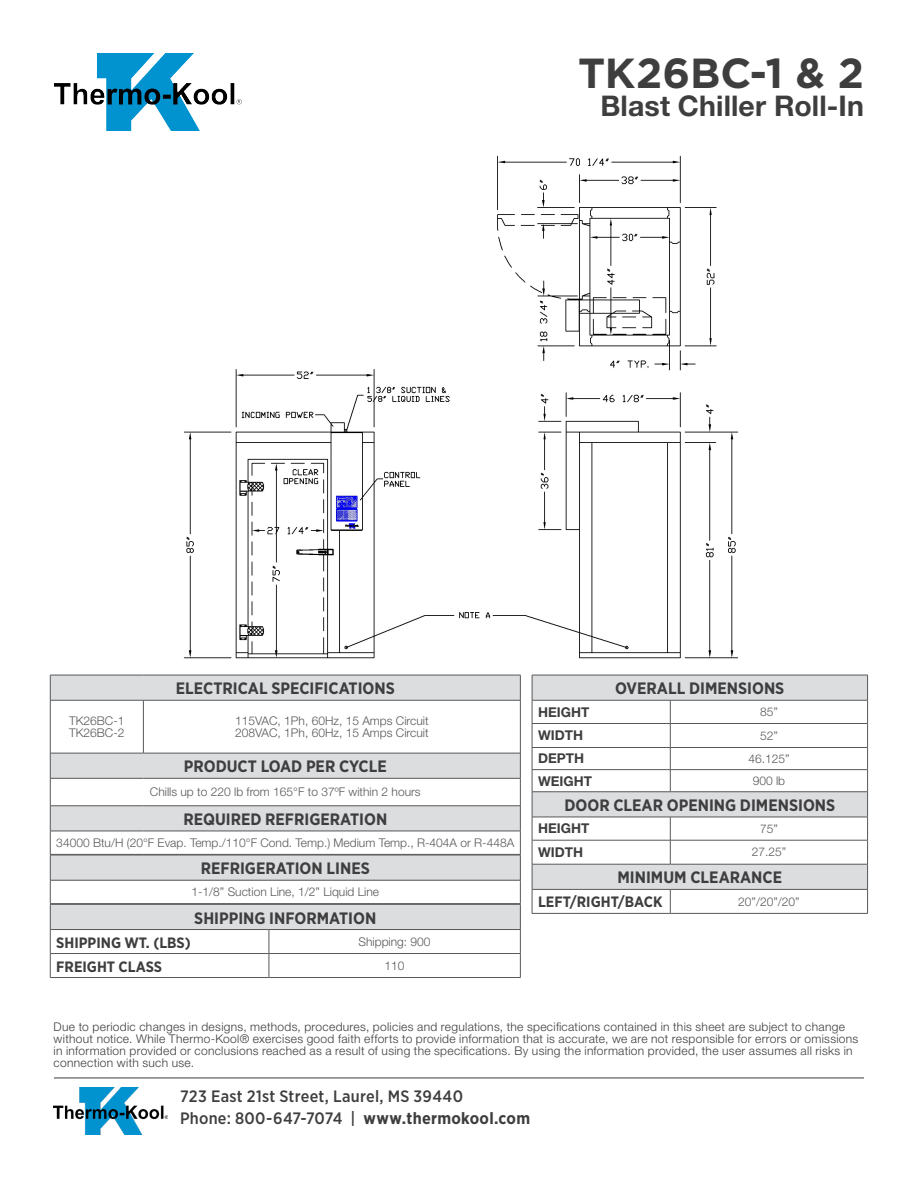
<style>
.page{position:relative;width:918px;height:1188px;background:#fff}
.page>*{position:absolute;margin:0;border:0;box-sizing:border-box;transform-origin:0 0}
.t1{font:700 42px "Gotham";color:#3e3e3f}
.t2{font:700 28.5px "Helvetica Neue LT Pro";letter-spacing:.005em;color:#3e3e3f}
.t3{font:700 16.5px "Gotham Narrow";color:#3e3e3f}
.t4{font:500 16.5px "Gotham Narrow";letter-spacing:.015em;color:#3e3e3f}
.t5{font:700 15px "Gotham Narrow";color:#3e3e3f}
.t6{font:700 13.5px "Helvetica Neue LT Pro";color:#3e3e3f}
.t7{font:300 12px/12px "Helvetica Neue LT Pro";letter-spacing:.025em;color:#3e3e3f}
.t8{font:300 12px "Helvetica Neue LT Pro";color:#57585a}
.s1{font-weight:700}
</style>
<div class="page">
<hr style="left:54px;top:1078px;width:810px;height:1px;background:#3e3e3f">
<img style="left:54px;top:1088px;width:114px;height:46px">
<svg style="left:671px;top:676px;width:196px;height:213px"></svg>
<hr style="left:670px;top:675px;width:198px;height:1px;background:#57585a">
<hr style="left:670px;top:792px;width:197px;height:1px;background:#57585a">
<hr style="left:670px;top:913px;width:198px;height:1px;background:#57585a">
<hr style="left:670px;top:700px;width:198px;height:1px;background:#57585a">
<hr style="left:670px;top:723px;width:198px;height:1px;background:#57585a">
<hr style="left:670px;top:747px;width:198px;height:1px;background:#57585a">
<hr style="left:670px;top:769px;width:198px;height:1px;background:#57585a">
<hr style="left:670px;top:817px;width:198px;height:1px;background:#57585a">
<hr style="left:670px;top:840px;width:198px;height:1px;background:#57585a">
<hr style="left:670px;top:864px;width:198px;height:1px;background:#57585a">
<hr style="left:670px;top:889px;width:198px;height:1px;background:#57585a">
<svg style="left:867px;top:675px;width:1px;height:238px"></svg>
<svg style="left:532px;top:675px;width:139px;height:238px"></svg>
<hr style="left:532px;top:792px;width:138px;height:1px;background:#57585a">
<hr style="left:532px;top:864px;width:138px;height:1px;background:#57585a">
<hr style="left:532px;top:913px;width:138px;height:1px;background:#57585a">
<svg style="left:51px;top:676px;width:469px;height:155px"></svg>
<svg style="left:50px;top:676px;width:1px;height:24px"></svg>
<svg style="left:520px;top:676px;width:1px;height:24px"></svg>
<hr style="left:50px;top:675px;width:93px;height:1px;background:#57585a">
<hr style="left:143px;top:675px;width:378px;height:1px;background:#57585a">
<hr style="left:144px;top:700px;width:376px;height:1px;background:#57585a">
<hr style="left:50px;top:753px;width:93px;height:1px;background:#57585a">
<hr style="left:143px;top:753px;width:377px;height:1px;background:#57585a">
<hr style="left:50px;top:806px;width:93px;height:1px;background:#57585a">
<hr style="left:143px;top:806px;width:377px;height:1px;background:#57585a">
<hr style="left:50px;top:854px;width:93px;height:1px;background:#57585a">
<hr style="left:143px;top:854px;width:378px;height:1px;background:#57585a">
<hr style="left:520px;top:700px;width:1px;height:53px;background:#57585a">
<hr style="left:50px;top:700px;width:1px;height:53px;background:#57585a">
<hr style="left:143px;top:700px;width:1px;height:53px;background:#57585a">
<hr style="left:50px;top:700px;width:94px;height:1px;background:#57585a">
<hr style="left:50px;top:778px;width:93px;height:1px;background:#57585a">
<hr style="left:143px;top:778px;width:378px;height:1px;background:#57585a">
<hr style="left:50px;top:831px;width:93px;height:1px;background:#57585a">
<hr style="left:143px;top:831px;width:378px;height:1px;background:#57585a">
<div style="left:50px;top:904px;width:470px;height:26px;background:#dcdddf"></div>
<hr style="left:50px;top:929px;width:219px;height:1px;background:#57585a">
<hr style="left:50px;top:953px;width:219px;height:1px;background:#57585a">
<hr style="left:50px;top:977px;width:219px;height:1px;background:#57585a">
<hr style="left:269px;top:929px;width:252px;height:1px;background:#57585a">
<hr style="left:269px;top:953px;width:252px;height:1px;background:#57585a">
<svg style="left:269px;top:930px;width:1px;height:47px"></svg>
<hr style="left:269px;top:977px;width:252px;height:1px;background:#57585a">
<hr style="left:50px;top:904px;width:219px;height:1px;background:#57585a">
<hr style="left:269px;top:904px;width:252px;height:1px;background:#57585a">
<img style="left:183px;top:155px;width:556px;height:504px">
<div style="left:50px;top:855px;width:470px;height:25px;background:#dcdddf"></div>
<hr style="left:50px;top:855px;width:471px;height:1px;background:#57585a">
<hr style="left:50px;top:903px;width:471px;height:1px;background:#57585a">
<svg style="left:50px;top:753px;width:1px;height:224px"></svg>
<svg style="left:520px;top:753px;width:1px;height:224px"></svg>
<hr style="left:50px;top:880px;width:471px;height:1px;background:#57585a">
<img style="left:54px;top:54px;width:188px;height:77px">
<p class="t1" style="left:578px;top:45px;width:287px">TK26BC-1 &amp; 2</p>
<p class="t2" style="left:600px;top:88px;width:265px">Blast Chiller Roll-In</p>
<p class="t3" style="left:176px;top:678px;width:221px">ELECTRICAL SPECIFICATIONS</p>
<p class="t8" style="left:235px;top:713px;width:195px">115VAC, 1Ph, 60Hz, 15 Amps Circuit</p>
<p class="t8" style="left:235px;top:725px;width:195px">208VAC, 1Ph, 60Hz, 15 Amps Circuit</p>
<p class="t3" style="left:184px;top:756px;width:205px">PRODUCT LOAD PER CYCLE</p>
<p class="t8" style="left:150px;top:785px;width:272px">Chills up to 220 lb from 165°F to 37ºF within 2 hours</p>
<p class="t3" style="left:183px;top:809px;width:205px">REQUIRED REFRIGERATION</p>
<p class="t8" style="left:56px;top:835px;width:460px">34000 Btu/H (20°F Evap. Temp./110°F Cond. Temp.) Medium Temp., R-404A or R-448A</p>
<p class="t8" style="left:69px;top:713px;width:57px">TK26BC-1</p>
<p class="t8" style="left:69px;top:725px;width:57px">TK26BC-2</p>
<p class="t3" style="left:201px;top:858px;width:170px">REFRIGERATION LINES</p>
<p class="t8" style="left:192px;top:885px;width:189px">1-1/8” Suction Line, 1/2” Liquid Line</p>
<p class="t3" style="left:194px;top:907px;width:184px">SHIPPING INFORMATION</p>
<p class="t5" style="left:56px;top:933px;width:136px">SHIPPING WT. (LBS)</p>
<p class="t8" style="left:359px;top:934px;width:74px">Shipping: 900</p>
<p class="t5" style="left:56px;top:957px;width:107px">FREIGHT CLASS</p>
<p class="t8" style="left:385px;top:958px;width:22px">110</p>
<p class="t3" style="left:615px;top:678px;width:171px">OVERALL DIMENSIONS</p>
<p class="t6" style="left:538px;top:704px;width:53px">HEIGHT</p>
<p class="t8" style="left:760px;top:705px;width:19px">85”</p>
<p class="t6" style="left:538px;top:727px;width:46px">WIDTH</p>
<p class="t8" style="left:760px;top:728px;width:19px">52”</p>
<p class="t6" style="left:538px;top:750px;width:48px">DEPTH</p>
<p class="t8" style="left:748px;top:751px;width:43px">46.125”</p>
<p class="t6" style="left:538px;top:772px;width:55px">WEIGHT</p>
<p class="t8" style="left:753px;top:773px;width:34px">900 lb</p>
<p class="t3" style="left:564px;top:795px;width:272px">DOOR CLEAR OPENING DIMENSIONS</p>
<p class="t6" style="left:538px;top:820px;width:53px">HEIGHT</p>
<p class="t8" style="left:760px;top:821px;width:19px">75”</p>
<p class="t6" style="left:538px;top:844px;width:46px">WIDTH</p>
<p class="t8" style="left:752px;top:845px;width:36px">27.25”</p>
<p class="t3" style="left:618px;top:867px;width:166px">MINIMUM CLEARANCE</p>
<p class="t5" style="left:538px;top:892px;width:126px">LEFT/RIGHT/BACK</p>
<p class="t8" style="left:738px;top:894px;width:63px">20”/20”/20”</p>
<p class="t7" style="left:54px;top:1021px;width:806px">Due to periodic changes in designs, methods, procedures, policies and regulations, the specifications contained in this sheet are subject to change without notice. While Thermo-Kool® exercises good faith efforts to provide information that is accurate, we are not responsible for errors or omissions in information provided or conclusions reached as a result of using the specifications. By using the information provided, the user assumes all risks in connection with such use.</p>
<p class="t4" style="left:180px;top:1085px;width:285px">723 East 21st Street, Laurel, MS 39440</p>
<p class="t4" style="left:180px;top:1108px;width:352px">Phone: 800-647-7074 | <span class="s1">www.thermokool.com</span></p>
</div>
